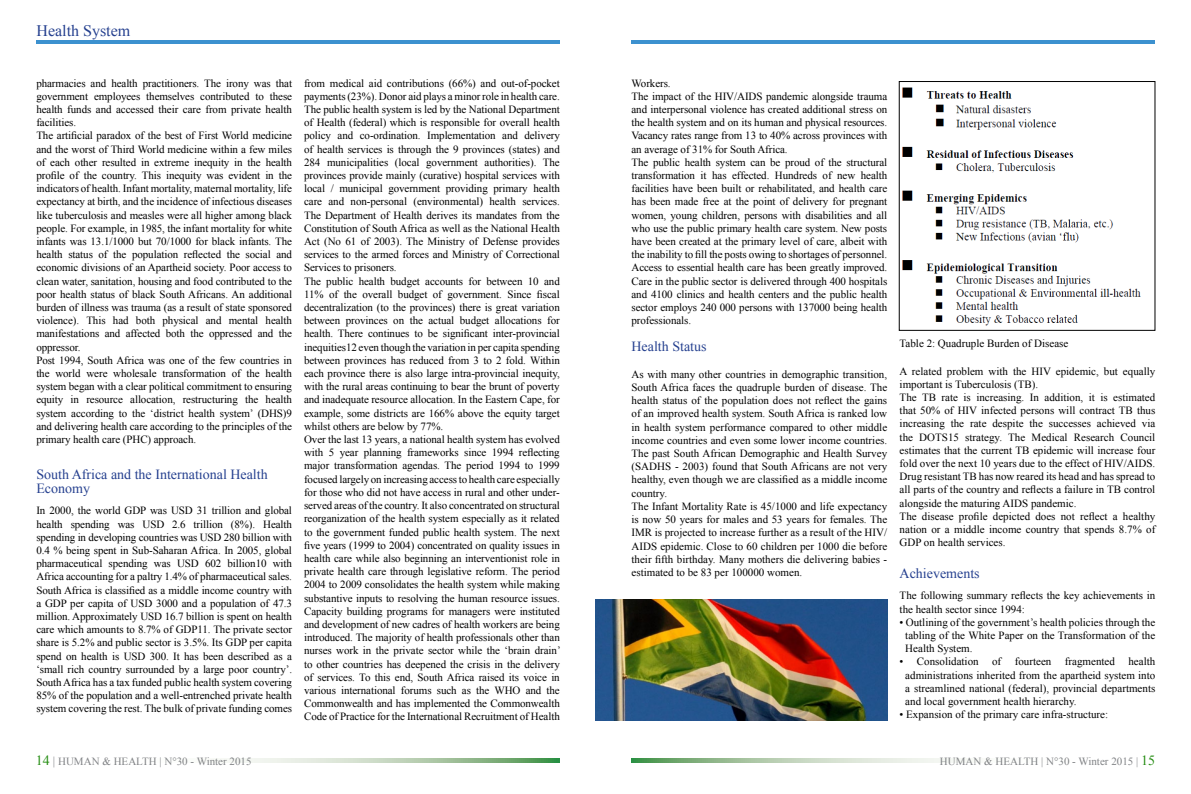
<style>
.page{position:relative;width:1191px;height:794px;background:#fff}
.page>*{position:absolute;margin:0;border:0;box-sizing:border-box;transform-origin:0 0}
.t1{font:16px "Times New Roman";color:#25408f}
.t2{font:14px/14px "Times New Roman";color:#25408f}
.t3{font:11px/13.2px "Times New Roman";letter-spacing:-.01em;color:#000}
.t4{font:11px "Times New Roman";color:#808285}
.s1{font-size:14px;color:#228b0f}
.s2{font-size:12px}
</style>
<div class="page">
<svg style="left:229px;top:758px;width:330px;height:5px;background:#b4cfb1"></svg>
<svg style="left:631px;top:758px;width:328px;height:5px;background:#b5cfb2"></svg>
<hr style="left:36px;top:41px;width:523px;height:3px;background:#3c91cf">
<hr style="left:631px;top:41px;width:524px;height:3px;background:#3c91cf">
<img style="left:902px;top:87px;width:239px;height:239px">
<img style="left:595px;top:599px;width:292px;height:121px">
<h1 class="t1" style="left:36px;top:20px;width:95px">Health System</h1>
<p class="t3" style="left:36px;top:76px;width:257px">pharmacies and health practitioners. The irony was that government employees themselves contributed to these health funds and accessed their care from private health facilities.<br>The artificial paradox of the best of First World medicine and the worst of Third World medicine within a few miles of each other resulted in extreme inequity in the health profile of the country. This inequity was evident in the indicators of health. Infant mortality, maternal mortality, life expectancy at birth, and the incidence of infectious diseases like tuberculosis and measles were all higher among black people. For example, in 1985, the infant mortality for white infants was 13.1/1000 but 70/1000 for black infants. The health status of the population reflected the social and economic divisions of an Apartheid society. Poor access to clean water, sanitation, housing and food contributed to the poor health status of black South Africans. An additional burden of illness was trauma (as a result of state sponsored violence). This had both physical and mental health manifestations and affected both the oppressed and the oppressor.<br>Post 1994, South Africa was one of the few countries in the world were wholesale transformation of the health system began with a clear political commitment to ensuring equity in resource allocation, restructuring the health system according to the ‘district health system’ (DHS)9 and delivering health care according to the principles of the primary health care (PHC) approach.</p>
<p class="t2" style="left:36px;top:467px;width:233px">South Africa and the International Health<br>Economy</p>
<p class="t3" style="left:36px;top:504px;width:257px;text-align:justify">In 2000, the world GDP was USD 31 trillion and global health spending was USD 2.6 trillion (8%). Health spending in developing countries was USD 280 billion with 0.4 % being spent in Sub-Saharan Africa. In 2005, global pharmaceutical spending was USD 602 billion10 with Africa accounting for a paltry 1.4% of pharmaceutical sales.<br>South Africa is classified as a middle income country with a GDP per capita of USD 3000 and a population of 47.3 million. Approximately USD 16.7 billion is spent on health care which amounts to 8.7% of GDP11. The private sector share is 5.2% and public sector is 3.5%. Its GDP per capita spend on health is USD 300. It has been described as a ‘small rich country surrounded by a large poor country’.<br>South Africa has a tax funded public health system covering 85% of the population and a well-entrenched private health system covering the rest. The bulk of private funding comes</p>
<p class="t3" style="left:304px;top:76px;width:258px">from medical aid contributions (66%) and out-of-pocket payments (23%). Donor aid plays a minor role in health care.<br>The public health system is led by the National Department of Health (federal) which is responsible for overall health policy and co-ordination. Implementation and delivery of health services is through the 9 provinces (states) and 284 municipalities (local government authorities). The provinces provide mainly (curative) hospital services with local / municipal government providing primary health care and non-personal (environmental) health services.<br>The Department of Health derives its mandates from the Constitution of South Africa as well as the National Health Act (No 61 of 2003). The Ministry of Defense provides services to the armed forces and Ministry of Correctional Services to prisoners.<br>The public health budget accounts for between 10 and 11% of the overall budget of government. Since fiscal decentralization (to the provinces) there is great variation between provinces on the actual budget allocations for health. There continues to be significant inter-provincial inequities12 even though the variation in per capita spending between provinces has reduced from 3 to 2 fold. Within each province there is also large intra-provincial inequity, with the rural areas continuing to bear the brunt of poverty and inadequate resource allocation. In the Eastern Cape, for example, some districts are 166% above the equity target whilst others are below by 77%.<br>Over the last 13 years, a national health system has evolved with 5 year planning frameworks since 1994 reflecting major transformation agendas. The period 1994 to 1999 focused largely on increasing access to health care especially for those who did not have access in rural and other under&shy;served areas of the country. It also concentrated on structural reorganization of the health system especially as it related to the government funded public health system. The next five years (1999 to 2004) concentrated on quality issues in health care while also beginning an interventionist role in private health care through legislative reform. The period 2004 to 2009 consolidates the health system while making substantive inputs to resolving the human resource issues.<br>Capacity building programs for managers were instituted and development of new cadres of health workers are being introduced. The majority of health professionals other than nurses work in the private sector while the ‘brain drain’ to other countries has deepened the crisis in the delivery of services. To this end, South Africa raised its voice in various international forums such as the WHO and the Commonwealth and has implemented the Commonwealth Code of Practice for the International Recruitment of Health</p>
<p class="t3" style="left:631px;top:76px;width:257px">Workers.<br>The impact of the HIV/AIDS pandemic alongside trauma and interpersonal violence has created additional stress on the health system and on its human and physical resources.<br>Vacancy rates range from 13 to 40% across provinces with an average of 31% for South Africa.<br>The public health system can be proud of the structural transformation it has effected. Hundreds of new health facilities have been built or rehabilitated, and health care has been made free at the point of delivery for pregnant women, young children, persons with disabilities and all who use the public primary health care system. New posts have been created at the primary level of care, albeit with the inability to fill the posts owing to shortages of personnel.<br>Access to essential health care has been greatly improved.<br>Care in the public sector is delivered through 400 hospitals and 4100 clinics and health centers and the public health sector employs 240 000 persons with 137000 being health professionals.</p>
<p class="t2" style="left:631px;top:339px;width:77px">Health Status</p>
<p class="t3" style="left:631px;top:367px;width:257px">As with many other countries in demographic transition, South Africa faces the quadruple burden of disease. The health status of the population does not reflect the gains of an improved health system. South Africa is ranked low in health system performance compared to other middle income countries and even some lower income countries.<br>The past South African Demographic and Health Survey (SADHS - 2003) found that South Africans are not very healthy, even though we are classified as a middle income country.<br>The Infant Mortality Rate is 45/1000 and life expectancy is now 50 years for males and 53 years for females. The IMR is projected to increase further as a result of the HIV/ AIDS epidemic. Close to 60 children per 1000 die before their fifth birthday. Many mothers die delivering babies - estimated to be 83 per 100000 women.</p>
<p class="t3" style="left:899px;top:364px;width:257px">A related problem with the HIV epidemic, but equally important is Tuberculosis (TB).<br>The TB rate is increasing. In addition, it is estimated that 50% of HIV infected persons will contract TB thus increasing the rate despite the successes achieved via the DOTS15 strategy. The Medical Research Council estimates that the current TB epidemic will increase four fold over the next 10 years due to the effect of HIV/AIDS.<br>Drug resistant TB has now reared its head and has spread to all parts of the country and reflects a failure in TB control alongside the maturing AIDS pandemic.<br>The disease profile depicted does not reflect a healthy nation or a middle income country that spends 8.7% of GDP on health services.</p>
<p class="t3" style="left:899px;top:337px;width:170px">Table 2: Quadruple Burden of Disease</p>
<p class="t2" style="left:899px;top:566px;width:82px">Achievements</p>
<p class="t3" style="left:899px;top:589px;width:257px">The following summary reflects the key achievements in the health sector since 1994:</p>
<p class="t3" style="left:905px;top:615px;width:251px;text-align:justify;text-indent:-6px">• Outlining of the government’s health policies through the tabling of the White Paper on the Transformation of the Health System.</p>
<p class="t3" style="left:905px;top:655px;width:251px;text-align:justify;text-indent:-6px">• Consolidation of fourteen fragmented health administrations inherited from the apartheid system into a streamlined national (federal), provincial departments and local government health hierarchy.</p>
<p class="t3" style="left:899px;top:708px;width:210px">• Expansion of the primary care infra-structure:</p>
<p class="t4" style="left:36px;top:754px;width:217px"><span class="s1">14</span> <span class="s2">|</span> HUMAN &amp; HEALTH | N°30 - Winter 2015</p>
<p class="t4" style="left:939px;top:754px;width:217px">HUMAN &amp; HEALTH | N°30 - Winter 2015 | <span class="s1">15</span></p>
</div>
